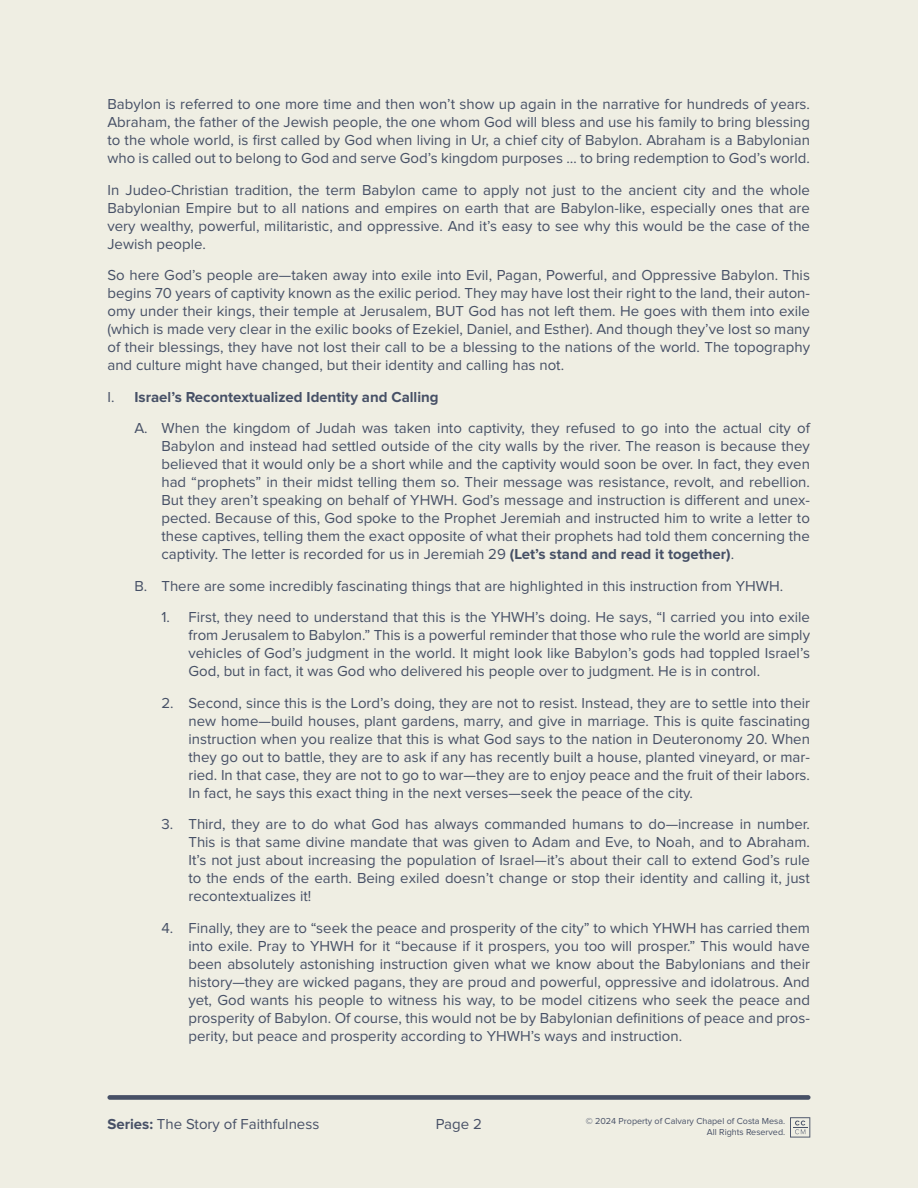
<style>
.page{position:relative;width:918px;height:1188px;background:#efeee3}
.page>*{position:absolute;margin:0;border:0;box-sizing:border-box;transform-origin:0 0}
.t1{font:15px/18px "Proxima Nova";color:#465066;text-align:justify}
.t2{font:15px "Proxima Nova";color:#475066}
.t3{font:9px/10.8px "Proxima Nova";color:#475066;text-align:right}
.s1{font-weight:700}
</style>
<div class="page">
<div style="left:107px;top:1095px;width:704px;height:5px;background:#475066;border-radius:2px"></div>
<svg style="left:790px;top:1117px;width:20px;height:21px"></svg>
<p class="t1" style="left:107px;top:95px;width:704px">Babylon is referred to one more time and then won’t show up again in the narrative for hundreds of years.<br>Abraham, the father of the Jewish people, the one whom God will bless and use his family to bring blessing to the whole world, is first called by God when living in Ur, a chief city of Babylon. Abraham is a Babylonian who is called out to belong to God and serve God’s kingdom purposes … to bring redemption to God’s world.</p>
<p class="t1" style="left:107px;top:181px;width:704px">In Judeo-Christian tradition, the term Babylon came to apply not just to the ancient city and the whole Babylonian Empire but to all nations and empires on earth that are Babylon-like, especially ones that are very wealthy, powerful, militaristic, and oppressive. And it’s easy to see why this would be the case of the Jewish people.</p>
<p class="t1" style="left:107px;top:266px;width:704px">So here God’s people are—taken away into exile into Evil, Pagan, Powerful, and Oppressive Babylon. This begins 70 years of captivity known as the exilic period. They may have lost their right to the land, their auton&shy;omy under their kings, their temple at Jerusalem, BUT God has not left them. He goes with them into exile (which is made very clear in the exilic books of Ezekiel, Daniel, and Esther). And though they’ve lost so many of their blessings, they have not lost their call to be a blessing to the nations of the world. The topography and culture might have changed, but their identity and calling has not.</p>
<p class="t1" style="left:134px;top:381px;width:677px;line-height:31.5px;text-indent:-27px">I. <span class="s1">Israel’s Recontextualized Identity and Calling<br></span>A. When the kingdom of Judah was taken into captivity, they refused to go into the actual city of</p>
<p class="t1" style="left:161px;top:437px;width:650px">Babylon and instead had settled outside of the city walls by the river. The reason is because they believed that it would only be a short while and the captivity would soon be over. In fact, they even had “prophets” in their midst telling them so. Their message was resistance, revolt, and rebellion.<br>But they aren’t speaking on behalf of YHWH. God’s message and instruction is different and unex&shy;pected. Because of this, God spoke to the Prophet Jeremiah and instructed him to write a letter to these captives, telling them the exact opposite of what their prophets had told them concerning the captivity. The letter is recorded for us in Jeremiah 29 <span class="s1">(Let’s stand and read it together)</span>.</p>
<p class="t1" style="left:134px;top:577px;width:650px">B. There are some incredibly fascinating things that are highlighted in this instruction from YHWH.</p>
<p class="t1" style="left:188px;top:608px;width:623px;text-indent:-27px">1. First, they need to understand that this is the YHWH’s doing. He says, “I carried you into exile from Jerusalem to Babylon.” This is a powerful reminder that those who rule the world are simply vehicles of God’s judgment in the world. It might look like Babylon’s gods had toppled Israel’s God, but in fact, it was God who delivered his people over to judgment. He is in control.</p>
<p class="t1" style="left:188px;top:694px;width:623px;text-indent:-27px">2. Second, since this is the Lord’s doing, they are not to resist. Instead, they are to settle into their new home—build houses, plant gardens, marry, and give in marriage. This is quite fascinating instruction when you realize that this is what God says to the nation in Deuteronomy 20. When they go out to battle, they are to ask if any has recently built a house, planted vineyard, or mar&shy;ried. In that case, they are not to go to war—they are to enjoy peace and the fruit of their labors.<br>In fact, he says this exact thing in the next verses—seek the peace of the city.</p>
<p class="t1" style="left:188px;top:815px;width:623px;text-indent:-27px">3. Third, they are to do what God has always commanded humans to do—increase in number.<br>This is that same divine mandate that was given to Adam and Eve, to Noah, and to Abraham.<br>It’s not just about increasing the population of Israel—it’s about their call to extend God’s rule to the ends of the earth. Being exiled doesn’t change or stop their identity and calling it, just recontextualizes it!</p>
<p class="t1" style="left:188px;top:919px;width:623px;text-indent:-27px">4. Finally, they are to “seek the peace and prosperity of the city” to which YHWH has carried them into exile. Pray to YHWH for it “because if it prospers, you too will prosper.” This would have been absolutely astonishing instruction given what we know about the Babylonians and their history—they are wicked pagans, they are proud and powerful, oppressive and idolatrous. And yet, God wants his people to witness his way, to be model citizens who seek the peace and prosperity of Babylon. Of course, this would not be by Babylonian definitions of peace and pros&shy;perity, but peace and prosperity according to YHWH’s ways and instruction.</p>
<p class="t2" style="left:107px;top:1116px;width:213px"><span class="s1">Series:</span> The Story of Faithfulness</p>
<p class="t3" style="left:586px;top:1116px;width:201px">© 2024 Property of Calvary Chapel of Costa Mesa.<br>All Rights Reserved.</p>
<p class="t2" style="left:436px;top:1116px;width:48px">Page 2</p>
</div>
